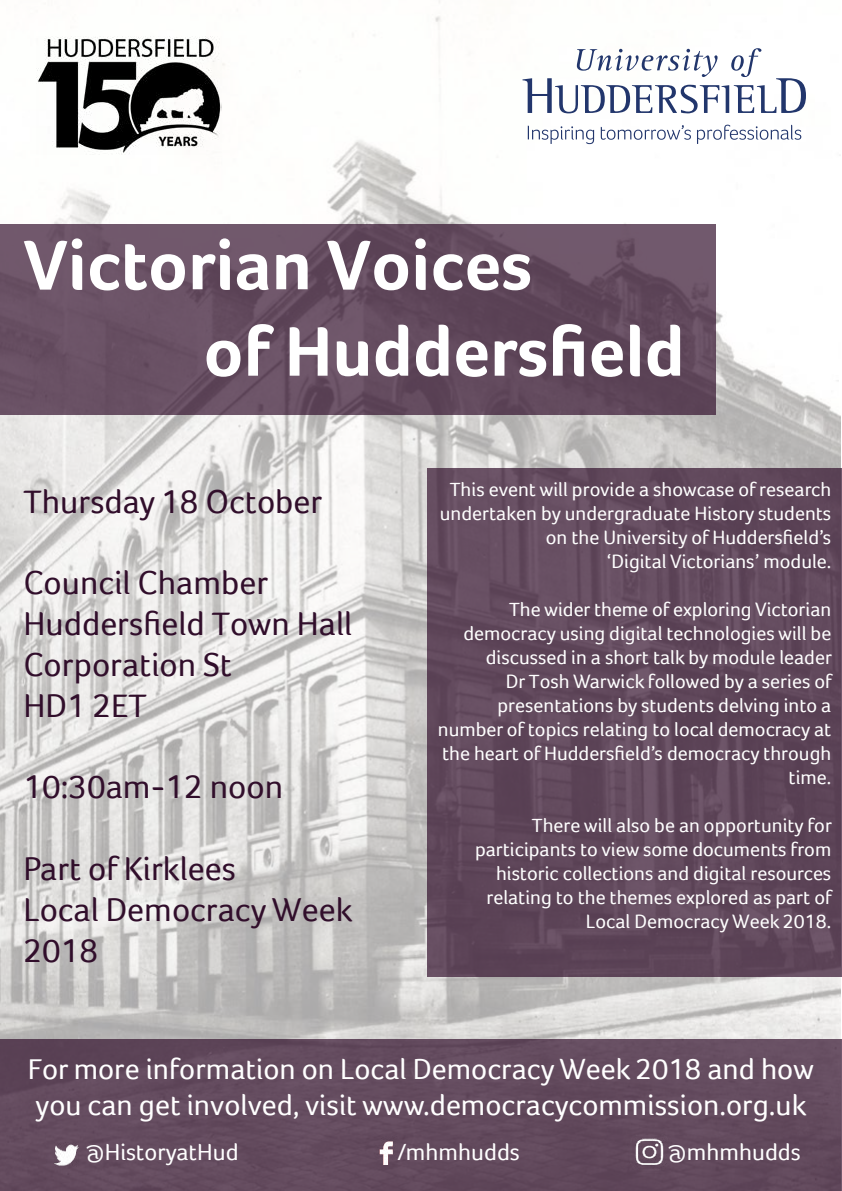
<style>
.page{position:relative;width:842px;height:1191px;background:#fff}
.page>*{position:absolute;margin:0;border:0;box-sizing:border-box;transform-origin:0 0}
.t1{font:700 72px/86.4px "Foco";color:#fff}
.t2{font:34px/40.8px "Foco";color:#310e2b}
.t3{font:30px/36px "Foco";color:#fff}
.t4{font:24px "Foco";color:#fff}
.t5{font:20px/24px "Foco";color:#fff;text-align:right}
</style>
<div class="page">
<img style="left:0;top:0;width:840px;height:1040px">
<svg style="left:522px;top:48px;width:284px;height:65px"></svg>
<svg style="left:528px;top:125px;width:273px;height:19px"></svg>
<div style="left:0;top:1040px;width:841px;height:151px;background:#634b5e"></div>
<img style="left:36px;top:36px;width:186px;height:119px">
<div style="left:0;top:224px;width:716px;height:190px;background:linear-gradient(to bottom,#6a5265,#62495d)"></div>
<div style="left:427px;top:468px;width:414px;height:509px;background:#60475b"></div>
<img style="left:55px;top:1144px;width:24px;height:22px">
<img style="left:379px;top:1140px;width:14px;height:24px">
<img style="left:635px;top:1138px;width:29px;height:28px">
<h1 class="t1" style="left:203px;top:221px;width:483px;text-indent:-180px">Victorian Voices<br>of Huddersfield</h1>
<h2 class="t2" style="left:23px;top:480px;width:300px">Thursday 18 October</h2>
<h2 class="t2" style="left:23px;top:562px;width:330px">Council Chamber<br>Huddersfield Town Hall<br>Corporation St<br>HD1 2ET</h2>
<h2 class="t2" style="left:23px;top:766px;width:261px">10:30am-12 noon</h2>
<h2 class="t2" style="left:23px;top:847px;width:331px">Part of Kirklees<br>Local Democracy Week<br>2018</h2>
<p class="t5" style="left:440px;top:477px;width:393px">This event will provide a showcase of research undertaken by undergraduate History students on the University of Huddersfield’s<br>‘Digital Victorians’ module.</p>
<p class="t5" style="left:438px;top:597px;width:396px">The wider theme of exploring Victorian democracy using digital technologies will be discussed in a short talk by module leader<br>Dr Tosh Warwick followed by a series of presentations by students delving into a number of topics relating to local democracy at the heart of Huddersfield’s democracy through time.</p>
<p class="t5" style="left:475px;top:813px;width:358px">There will also be an opportunity for participants to view some documents from historic collections and digital resources relating to the themes explored as part of Local Democracy Week 2018.</p>
<h3 class="t3" style="left:28px;top:1050px;width:788px">For more information on Local Democracy Week 2018 and how you can get involved, visit www.democracycommission.org.uk</h3>
<p class="t4" style="left:86px;top:1138px;width:154px">@HistoryatHud</p>
<p class="t4" style="left:398px;top:1138px;width:124px">/mhmhudds</p>
<p class="t4" style="left:668px;top:1138px;width:135px">@mhmhudds</p>
</div>
